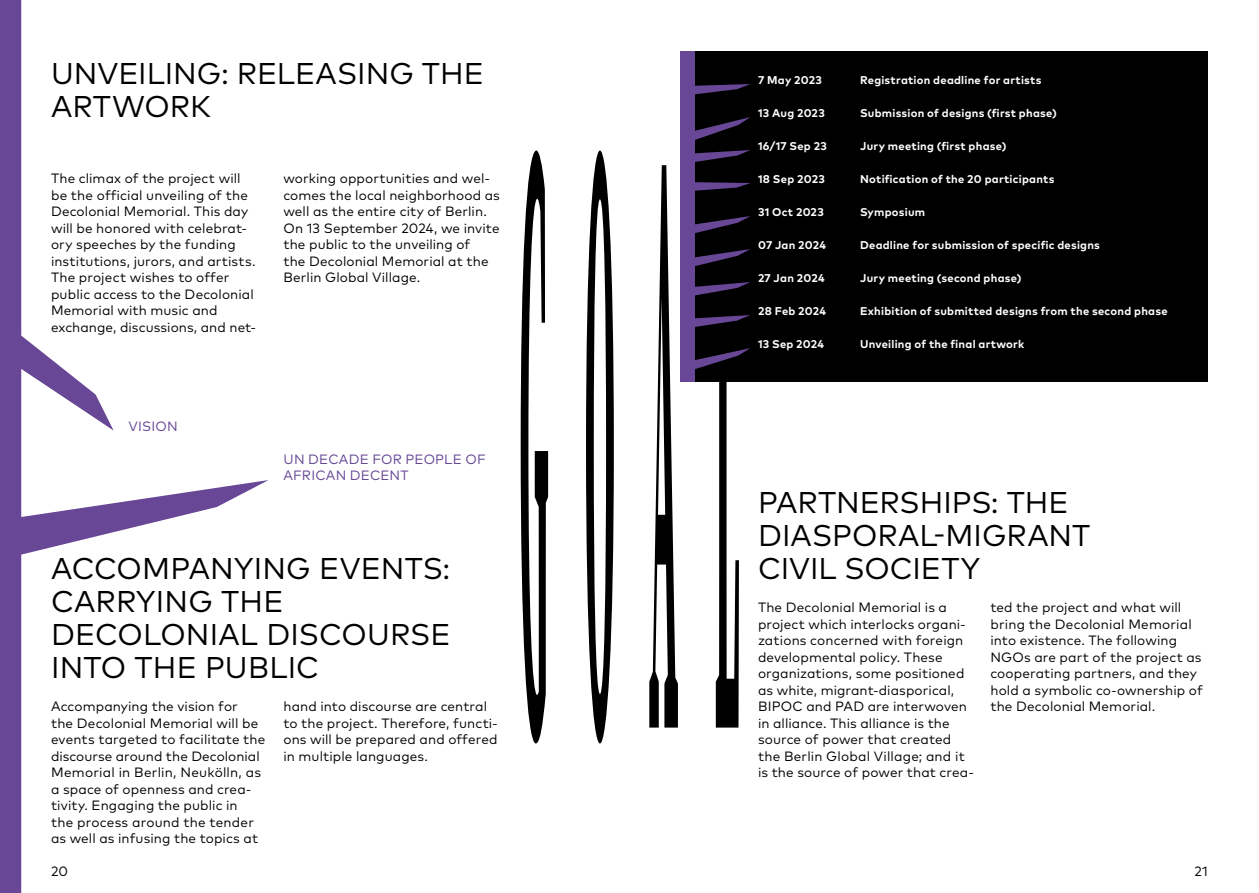
<style>
.page{position:relative;width:1259px;height:893px;background:#fff}
.page>*{position:absolute;margin:0;border:0;box-sizing:border-box;transform-origin:0 0}
.t1{font:30px/33px "Mark Pro";color:#000}
.t2{font:13.5px/16.5px "Mark Pro";letter-spacing:.01em;color:#000}
.t3{font:13.5px/16.5px "Mark Pro";letter-spacing:.015em;color:#674796}
.t4{font:700 11.25px "Mark Pro";letter-spacing:.02em;color:#fff}
</style>
<div class="page">
<svg style="left:521px;top:150px;width:27px;height:593px"></svg>
<svg style="left:586px;top:150px;width:28px;height:593px"></svg>
<svg style="left:0;top:0;width:268px;height:893px"></svg>
<div style="left:680px;top:51px;width:528px;height:330px;background:#000"></div>
<svg style="left:695px;top:84px;width:55px;height:11px"></svg>
<svg style="left:649px;top:117px;width:101px;height:611px"></svg>
<div style="left:680px;top:51px;width:15px;height:330px;background:#674796"></div>
<h1 class="t1" style="left:51px;top:55px;width:434px">UNVEILING: RELEASING THE<br>ARTWORK</h1>
<p class="t2" style="left:51px;top:169px;width:207px">The climax of the project will be the official unveiling of the<br>Decolonial Memorial. This day will be honored with celebrat&shy;ory speeches by the funding institutions, jurors, and artists.<br>The project wishes to offer public access to the Decolonial<br>Memorial with music and exchange, discussions, and net-</p>
<p class="t2" style="left:283px;top:169px;width:218px">working opportunities and wel&shy;comes the local neighborhood as well as the entire city of Berlin.<br>On 13 September 2024, we invite the public to the unveiling of<br>the Decolonial Memorial at the<br>Berlin Global Village.</p>
<p class="t3" style="left:129px;top:416px;width:51px">VISION</p>
<p class="t3" style="left:283px;top:449px;width:204px">UN DECADE FOR PEOPLE OF<br>AFRICAN DECENT</p>
<h1 class="t1" style="left:51px;top:550px;width:401px">ACCOMPANYING EVENTS:<br>CARRYING THE<br>DECOLONIAL DISCOURSE<br>INTO THE PUBLIC</h1>
<p class="t2" style="left:51px;top:697px;width:216px">Accompanying the vision for<br>the Decolonial Memorial will be events targeted to facilitate the discourse around the Decolonial<br>Memorial in Berlin, Neukölln, as a space of openness and crea&shy;tivity. Engaging the public in<br>the process around the tender as well as infusing the topics at</p>
<p class="t2" style="left:283px;top:697px;width:216px">hand into discourse are central to the project. Therefore, functi&shy;ons will be prepared and offered in multiple languages.</p>
<p class="t4" style="left:758px;top:72px;width:65px">7 May 2023</p>
<p class="t4" style="left:860px;top:72px;width:183px">Registration deadline for artists</p>
<p class="t4" style="left:758px;top:104px;width:68px">13 Aug 2023</p>
<p class="t4" style="left:860px;top:104px;width:198px">Submission of designs (first phase)</p>
<p class="t4" style="left:758px;top:137px;width:70px">16/17 Sep 23</p>
<p class="t4" style="left:860px;top:137px;width:148px">Jury meeting (first phase)</p>
<p class="t4" style="left:758px;top:170px;width:68px">18 Sep 2023</p>
<p class="t4" style="left:860px;top:170px;width:196px">Notification of the 20 participants</p>
<p class="t4" style="left:758px;top:203px;width:67px">31 Oct 2023</p>
<p class="t4" style="left:860px;top:203px;width:67px">Symposium</p>
<p class="t4" style="left:758px;top:236px;width:70px">07 Jan 2024</p>
<p class="t4" style="left:860px;top:236px;width:241px">Deadline for submission of specific designs</p>
<p class="t4" style="left:758px;top:269px;width:68px">27 Jan 2024</p>
<p class="t4" style="left:860px;top:269px;width:163px">Jury meeting (second phase)</p>
<p class="t4" style="left:758px;top:302px;width:70px">28 Feb 2024</p>
<p class="t4" style="left:860px;top:302px;width:309px">Exhibition of submitted designs from the second phase</p>
<p class="t4" style="left:758px;top:335px;width:68px">13 Sep 2024</p>
<p class="t4" style="left:860px;top:335px;width:166px">Unveiling of the final artwork</p>
<h1 class="t1" style="left:758px;top:484px;width:334px">PARTNERSHIPS: THE<br>DIASPORAL-MIGRANT<br>CIVIL SOCIETY</h1>
<p class="t2" style="left:758px;top:598px;width:217px">The Decolonial Memorial is a project which interlocks organi&shy;zations concerned with foreign developmental policy. These organizations, some positioned as white, migrant-diasporical,<br>BIPOC and PAD are interwoven in alliance. This alliance is the source of power that created the Berlin Global Village; and it is the source of power that crea-</p>
<p class="t2" style="left:990px;top:598px;width:214px">ted the project and what will bring the Decolonial Memorial into existence. The following<br>NGOs are part of the project as cooperating partners, and they hold a symbolic co-ownership of the Decolonial Memorial.</p>
<p class="t2" style="left:51px;top:862px;width:19px">20</p>
<p class="t2" style="left:1194px;top:862px;width:15px">21</p>
</div>
